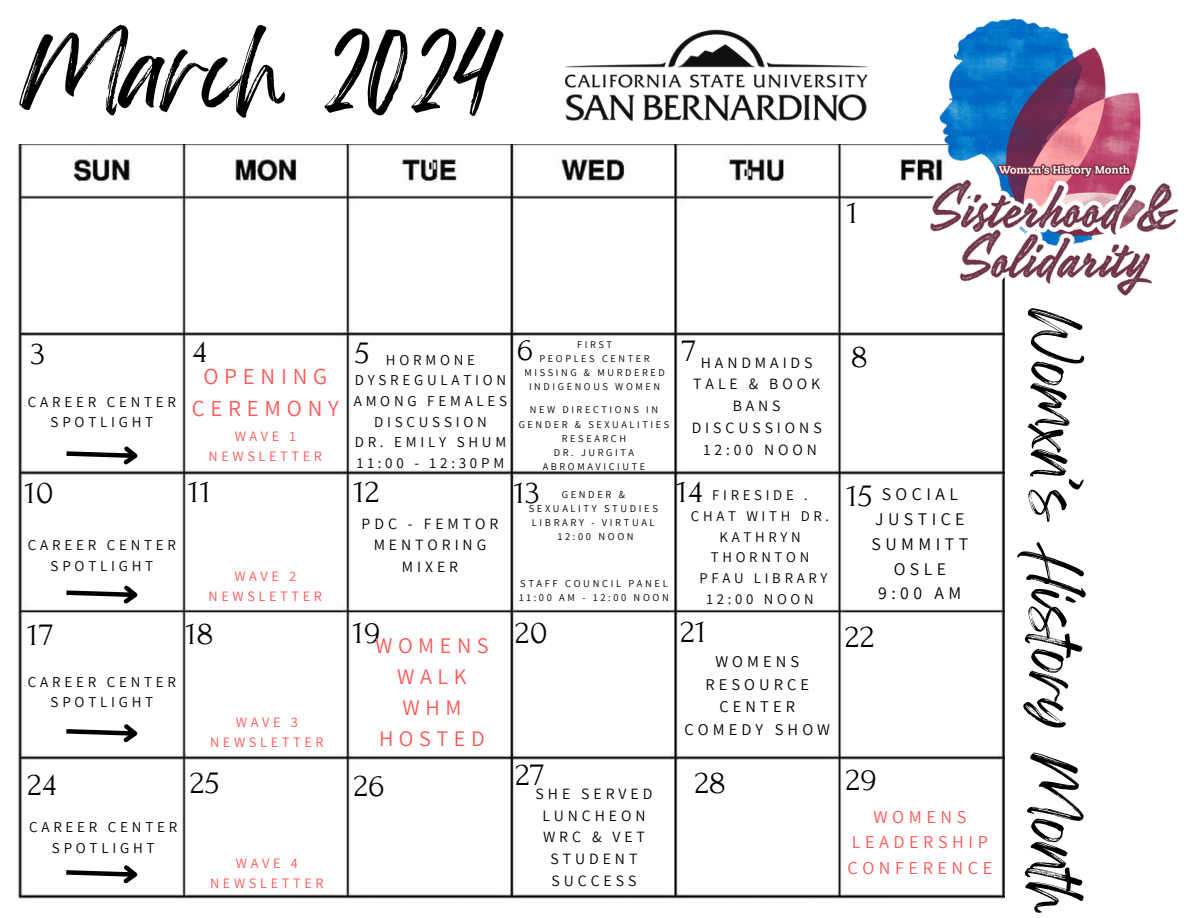
<style>
.page{position:relative;width:1188px;height:918px;background:#fff}
.page>*{position:absolute;margin:0;border:0;box-sizing:border-box;transform-origin:0 0}
.t1{font:88.5px "Feeling Passionate";color:#000}
.t2{font:55.5px "Feeling Passionate";color:#000}
.t3{font:32.7px "Forum";letter-spacing:.025em;color:#000}
.t4{font:22.95px/32px "Assistant";letter-spacing:.25em;color:#ff5757;text-align:center}
.t5{font:22.2px/30.9px "Assistant";letter-spacing:.25em;color:#ff5757;text-align:center}
.t6{font:18.15px/25.2px "Assistant";letter-spacing:.25em;color:#ff5757;text-align:center}
.t7{font:17.7px/24.8px "Assistant";letter-spacing:.25em;color:#000;text-align:center}
.t8{font:16.35px/22.8px "Assistant";letter-spacing:.25em;color:#000;text-align:center}
.t9{font:15.75px/21.8px "Assistant";letter-spacing:.25em;color:#000;text-align:center}
.t10{font:15px/20.7px "Assistant";letter-spacing:.25em;color:#000;text-align:center}
.t11{font:14.85px/20.7px "Assistant";letter-spacing:.25em;color:#000;text-align:center}
.t12{font:14.4px/20.1px "Assistant";letter-spacing:.25em;color:#ff5757;text-align:center}
.t13{font:10.5px "Assistant";letter-spacing:.25em;color:#000}
.t14{font:10.35px/14.1px "Assistant";letter-spacing:.25em;color:#000;text-align:center}
</style>
<div class="page">
<img style="left:18px;top:144px;width:987px;height:755px">
<img style="left:909px;top:18px;width:270px;height:290px">
<img style="left:565px;top:29px;width:303px;height:93px">
<svg style="left:62px;top:442px;width:81px;height:27px"></svg>
<svg style="left:62px;top:581px;width:81px;height:27px"></svg>
<svg style="left:62px;top:720px;width:81px;height:27px"></svg>
<svg style="left:62px;top:861px;width:81px;height:27px"></svg>
<h5 class="t1" style="left:19px;top:0;width:481px">March 2024</h5>
<p class="t3" style="left:847px;top:195px;width:12px">1</p>
<p class="t3" style="left:31px;top:336px;width:15px">3</p>
<p class="t3" style="left:193px;top:334px;width:15px">4</p>
<p class="t3" style="left:355px;top:335px;width:16px">5</p>
<p class="t3" style="left:517px;top:332px;width:18px">6</p>
<p class="t3" style="left:682px;top:333px;width:16px">7</p>
<p class="t3" style="left:851px;top:339px;width:18px">8</p>
<p class="t14" style="left:577px;top:337px;width:36px">FIRST</p>
<h3 class="t14" style="left:540px;top:351px;width:112px">PEOPLES CENTER</h3>
<h4 class="t14" style="left:524px;top:365px;width:142px">MISSING &amp; MURDERED<br>INDIGENOUS WOMEN</h4>
<h5 class="t10" style="left:354px;top:349px;width:155px">HORMONE<br>DYSREGULATION<br>AMONG FEMALES<br>DISCUSSION<br>DR. EMILY SHUM<br>11:00 - 12:30PM</h5>
<h5 class="t9" style="left:692px;top:351px;width:132px">HANDMAIDS<br>TALE &amp; BOOK<br>BANS<br>DISCUSSIONS<br>12:00 NOON</h5>
<h4 class="t4" style="left:192px;top:360px;width:149px">OPENING<br>CEREMONY</h4>
<p class="t10" style="left:28px;top:391px;width:150px">CAREER CENTER<br>SPOTLIGHT</p>
<p class="t14" style="left:519px;top:403px;width:152px">NEW DIRECTIONS IN<br>GENDER &amp; SEXUALITIES<br>RESEARCH</p>
<p class="t14" style="left:543px;top:445px;width:104px">DR. JURGITA<br>ABROMAVICIUTE</p>
<p class="t12" style="left:209px;top:426px;width:115px">WAVE 1<br>NEWSLETTER</p>
<p class="t3" style="left:25px;top:475px;width:30px">10</p>
<p class="t3" style="left:189px;top:475px;width:24px">11</p>
<p class="t3" style="left:354px;top:474px;width:27px">12</p>
<p class="t3" style="left:514px;top:475px;width:27px">13</p>
<p class="t3" style="left:677px;top:474px;width:27px">14</p>
<h5 class="t3" style="left:847px;top:478px;width:27px">15</h5>
<h5 class="t7" style="left:872px;top:482px;width:98px">SOCIAL<br>JUSTICE<br>SUMMITT<br>OSLE<br>9:00 AM</h5>
<p class="t11" style="left:691px;top:484px;width:140px">FIRESIDE .<br>CHAT WITH DR.<br>KATHRYN<br>THORNTON<br>PFAU LIBRARY<br>12:00 NOON</p>
<p class="t13" style="left:562px;top:487px;width:65px">GENDER &amp;</p>
<p class="t13" style="left:529px;top:501px;width:131px">SEXUALITY STUDIES</p>
<p class="t13" style="left:532px;top:515px;width:124px">LIBRARY - VIRTUAL</p>
<p class="t13" style="left:558px;top:529px;width:77px">12:00 NOON</p>
<h5 class="t9" style="left:362px;top:512px;width:138px">PDC - FEMTOR<br>MENTORING<br>MIXER</h5>
<p class="t10" style="left:28px;top:534px;width:150px">CAREER CENTER<br>SPOTLIGHT</p>
<p class="t12" style="left:209px;top:566px;width:115px">WAVE 2<br>NEWSLETTER</p>
<h4 class="t13" style="left:520px;top:576px;width:149px">STAFF COUNCIL PANEL</h4>
<h5 class="t13" style="left:519px;top:590px;width:151px">11:00 AM - 12:00 NOON</h5>
<h5 class="t3" style="left:28px;top:617px;width:27px">17</h5>
<h3 class="t3" style="left:186px;top:616px;width:29px">18</h3>
<h5 class="t3" style="left:353px;top:615px;width:29px">19</h5>
<p class="t3" style="left:515px;top:615px;width:34px">20</p>
<p class="t3" style="left:681px;top:614px;width:27px">21</p>
<h5 class="t3" style="left:845px;top:619px;width:30px">22</h5>
<h5 class="t5" style="left:375px;top:630px;width:115px">WOMENS<br>WALK<br>WHM<br>HOSTED</h5>
<p class="t8" style="left:684px;top:649px;width:147px">WOMENS<br>RESOURCE<br>CENTER<br>COMEDY SHOW</p>
<p class="t10" style="left:28px;top:671px;width:150px">CAREER CENTER<br>SPOTLIGHT</p>
<p class="t12" style="left:210px;top:712px;width:115px">WAVE 3<br>NEWSLETTER</p>
<p class="t3" style="left:28px;top:767px;width:30px">24</p>
<p class="t3" style="left:190px;top:765px;width:31px">25</p>
<p class="t3" style="left:354px;top:768px;width:32px">26</p>
<p class="t10" style="left:29px;top:816px;width:150px">CAREER CENTER<br>SPOTLIGHT</p>
<p class="t12" style="left:210px;top:853px;width:115px">WAVE 4<br>NEWSLETTER</p>
<p class="t3" style="left:515px;top:757px;width:31px">27</p>
<p class="t3" style="left:695px;top:765px;width:33px">28</p>
<p class="t3" style="left:846px;top:762px;width:32px">29</p>
<p class="t9" style="left:536px;top:782px;width:118px">SHE SERVED<br>LUNCHEON<br>WRC &amp; VET<br>STUDENT<br>SUCCESS</p>
<h5 class="t6" style="left:848px;top:804px;width:146px">WOMENS<br>LEADERSHIP<br>CONFERENCE</h5>
<h5 class="t2" style="left:1099px;top:308px;width:611px;rotate:90deg">Womxn’s History Month</h5>
<p class="t3" style="left:1007px;top:475px;width:29px">16</p>
<h2 class="t3" style="left:1009px;top:616px;width:30px">23</h2>
</div>
